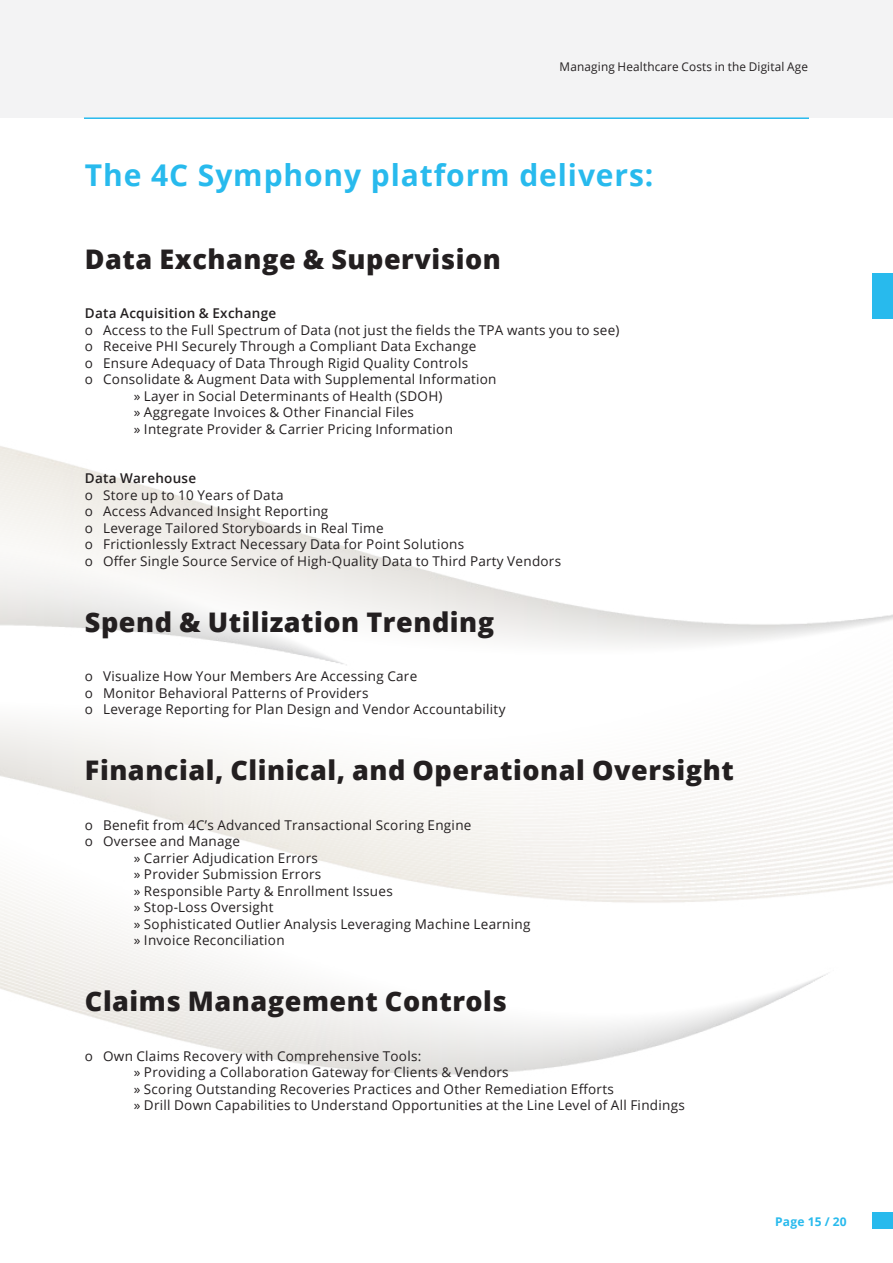
<style>
.page{position:relative;width:893px;height:1263px;background:#fff}
.page>*{position:absolute;margin:0;border:0;box-sizing:border-box;transform-origin:0 0}
.Heading_12_pt{font:700 30px "Open Sans";letter-spacing:.03em;color:#28baed}
.Body_8_pt{font:800 27px "Open Sans";letter-spacing:.02em;color:#231f20}
.Body_8_pt-2{font:13.5px "Open Sans";letter-spacing:.02em;color:#231f20}
.Body_8_pt-3{font:600 13.5px "Open Sans";letter-spacing:.02em;color:#231f20}
.t1{font:12px "Open Sans";letter-spacing:.015em;color:#231f20}
.t2{font:700 12px "Open Sans";letter-spacing:.02em;color:#28baed}
</style>
<div class="page">
<div style="left:0;top:0;width:893px;height:118px;background:#f3f3f4"></div>
<img style="left:0;top:273px;width:893px;height:956px">
<div style="left:873px;top:1212px;width:20px;height:17px;background:#28baed"></div>
<div style="left:873px;top:273px;width:20px;height:45px;background:#28baed"></div>
<hr style="left:84px;top:117px;width:725px;height:2px;background:#28baed">
<p class="t1" style="left:560px;top:59px;width:250px">Managing Healthcare Costs in the Digital Age</p>
<p class="Heading_12_pt" style="left:85px;top:154px;width:570px">The 4C Symphony platform delivers:</p>
<p class="Body_8_pt" style="left:85px;top:238px;width:417px">Data Exchange &amp; Supervision</p>
<p class="Body_8_pt-3" style="left:85px;top:304px;width:193px">Data Acquisition &amp; Exchange</p>
<p class="Body_8_pt-2" style="left:85px;top:320px;width:536px">o Access to the Full Spectrum of Data (not just the fields the TPA wants you to see)</p>
<p class="Body_8_pt-2" style="left:85px;top:337px;width:393px">o Receive PHI Securely Through a Compliant Data Exchange</p>
<p class="Body_8_pt-2" style="left:85px;top:353px;width:385px">o Ensure Adequacy of Data Through Rigid Quality Controls</p>
<p class="Body_8_pt-2" style="left:85px;top:370px;width:413px">o Consolidate &amp; Augment Data with Supplemental Information</p>
<p class="Body_8_pt-2" style="left:134px;top:386px;width:310px">» Layer in Social Determinants of Health (SDOH)</p>
<p class="Body_8_pt-2" style="left:134px;top:403px;width:282px">» Aggregate Invoices &amp; Other Financial Files</p>
<p class="Body_8_pt-2" style="left:134px;top:419px;width:321px">» Integrate Provider &amp; Carrier Pricing Information</p>
<p class="Body_8_pt-3" style="left:85px;top:469px;width:113px">Data Warehouse</p>
<p class="Body_8_pt-2" style="left:85px;top:485px;width:200px">o Store up to 10 Years of Data</p>
<p class="Body_8_pt-2" style="left:85px;top:502px;width:245px">o Access Advanced Insight Reporting</p>
<p class="Body_8_pt-2" style="left:85px;top:518px;width:300px">o Leverage Tailored Storyboards in Real Time</p>
<p class="Body_8_pt-2" style="left:85px;top:535px;width:381px">o Frictionlessly Extract Necessary Data for Point Solutions</p>
<p class="Body_8_pt-2" style="left:85px;top:551px;width:478px">o Offer Single Source Service of High-Quality Data to Third Party Vendors</p>
<p class="Body_8_pt" style="left:85px;top:601px;width:411px">Spend &amp; Utilization Trending</p>
<p class="Body_8_pt-2" style="left:85px;top:667px;width:334px">o Visualize How Your Members Are Accessing Care</p>
<p class="Body_8_pt-2" style="left:85px;top:683px;width:285px">o Monitor Behavioral Patterns of Providers</p>
<p class="Body_8_pt-2" style="left:85px;top:700px;width:422px">o Leverage Reporting for Plan Design and Vendor Accountability</p>
<p class="Body_8_pt" style="left:85px;top:750px;width:650px">Financial, Clinical, and Operational Oversight</p>
<p class="Body_8_pt-2" style="left:85px;top:815px;width:388px">o Benefit from 4C’s Advanced Transactional Scoring Engine</p>
<p class="Body_8_pt-2" style="left:85px;top:832px;width:157px">o Oversee and Manage</p>
<p class="Body_8_pt-2" style="left:134px;top:848px;width:186px">» Carrier Adjudication Errors</p>
<p class="Body_8_pt-2" style="left:134px;top:865px;width:189px">» Provider Submission Errors</p>
<p class="Body_8_pt-2" style="left:134px;top:881px;width:261px">» Responsible Party &amp; Enrollment Issues</p>
<p class="Body_8_pt-2" style="left:134px;top:898px;width:141px">» Stop-Loss Oversight</p>
<p class="Body_8_pt-2" style="left:134px;top:914px;width:398px">» Sophisticated Outlier Analysis Leveraging Machine Learning</p>
<p class="Body_8_pt-2" style="left:134px;top:931px;width:152px">» Invoice Reconciliation</p>
<p class="Body_8_pt" style="left:85px;top:981px;width:423px">Claims Management Controls</p>
<p class="Body_8_pt-2" style="left:85px;top:1046px;width:338px">o Own Claims Recovery with Comprehensive Tools:</p>
<p class="Body_8_pt-2" style="left:134px;top:1063px;width:376px">» Providing a Collaboration Gateway for Clients &amp; Vendors</p>
<p class="Body_8_pt-2" style="left:134px;top:1079px;width:482px">» Scoring Outstanding Recoveries Practices and Other Remediation Efforts</p>
<p class="Body_8_pt-2" style="left:134px;top:1096px;width:553px">» Drill Down Capabilities to Understand Opportunities at the Line Level of All Findings</p>
<p class="t2" style="left:775px;top:1213px;width:73px">Page 15 / 20</p>
</div>
